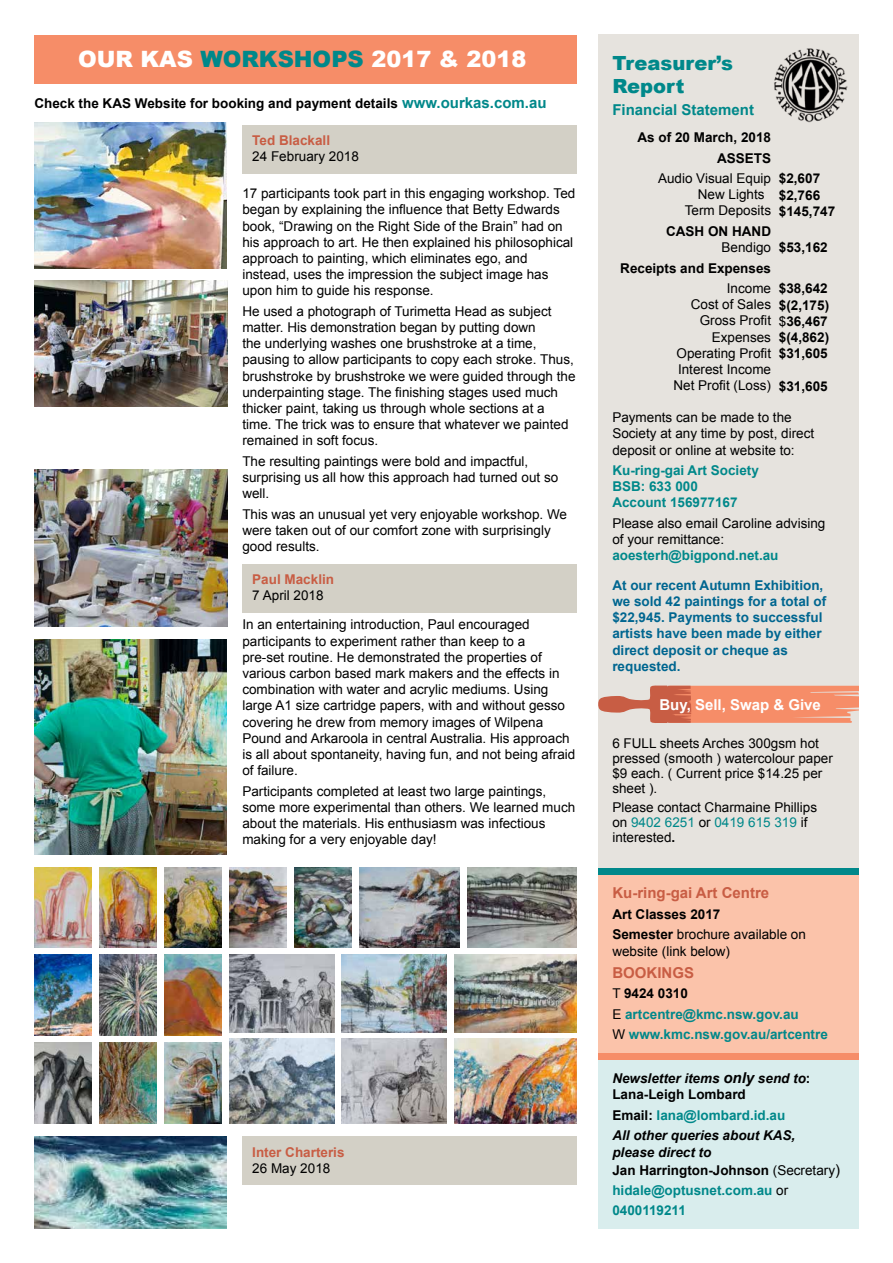
<style>
.page{position:relative;width:893px;height:1263px;background:#fff}
.page>*{position:absolute;margin:0;border:0;box-sizing:border-box;transform-origin:0 0}
.t1{font:900 22.5px "Arial";color:#fff}
.t2{font:900 19.5px/23.4px "Arial";color:#00888a}
.t3{font:700 15px "Arial";color:#c85d44}
.t4{font:700 15px "Arial";color:#00888a}
.t5{font:700 15px "Arial";color:#fff}
.t6{font:13.5px/16.2px "Arial";color:#000}
.t7{font:700 13.5px/16.2px "Arial";color:#000}
.t8{font:700 13.5px/20.4px "Arial";color:#00888a}
.t9{font:700 13.5px/16.2px "Arial";color:#006690}
.t10{font:italic 700 13.5px/16.2px "Arial";color:#000}
.t11{font:700 13.5px "Arial";color:#c85d44}
.s1{color:#00888a}
.s2{font-size:15px;color:#00888a}
.s3{font-weight:400}
.s4{font-weight:700}
.s5{font-weight:400;color:#000}
.s6{color:#000}
.s7{font-size:15px}
.s8{font-style:normal}
.s9{font-style:normal;color:#00888a}
.s10{font-style:italic}
.s11{font-weight:400;font-size:15px}
</style>
<div class="page">
<div style="left:598px;top:34px;width:261px;height:1195px;background:#e6e3de"></div>
<div style="left:598px;top:872px;width:261px;height:185px;background:#fbc3aa"></div>
<div style="left:598px;top:868px;width:261px;height:6px;background:#00888a"></div>
<div style="left:598px;top:1057px;width:261px;height:172px;background:#d9eded"></div>
<div style="left:598px;top:1054px;width:261px;height:6px;background:#f68d68"></div>
<div style="left:34px;top:35px;width:543px;height:48px;background:#f68d68"></div>
<img style="left:774px;top:48px;width:73px;height:74px">
<div style="left:242px;top:125px;width:335px;height:48px;background:#d3d0c6"></div>
<img style="left:34px;top:122px;width:192px;height:146px">
<div style="left:242px;top:1136px;width:335px;height:49px;background:#d3d0c6"></div>
<img style="left:34px;top:1136px;width:192px;height:93px">
<img style="left:34px;top:281px;width:194px;height:125px">
<img style="left:34px;top:470px;width:194px;height:157px">
<div style="left:242px;top:564px;width:335px;height:49px;background:#d3d0c6"></div>
<img style="left:34px;top:639px;width:192px;height:216px">
<img style="left:34px;top:867px;width:57px;height:81px">
<img style="left:99px;top:867px;width:57px;height:81px">
<img style="left:164px;top:867px;width:57px;height:81px">
<img style="left:34px;top:955px;width:57px;height:80px">
<img style="left:99px;top:955px;width:57px;height:80px">
<img style="left:164px;top:955px;width:57px;height:80px">
<img style="left:359px;top:867px;width:101px;height:81px">
<img style="left:455px;top:1039px;width:122px;height:84px">
<img style="left:229px;top:1039px;width:105px;height:84px">
<img style="left:229px;top:955px;width:105px;height:77px">
<img style="left:341px;top:1039px;width:105px;height:84px">
<img style="left:341px;top:955px;width:105px;height:77px">
<img style="left:455px;top:955px;width:122px;height:77px">
<img style="left:468px;top:867px;width:109px;height:81px">
<img style="left:34px;top:1042px;width:57px;height:81px">
<img style="left:99px;top:1042px;width:57px;height:81px">
<img style="left:164px;top:1042px;width:57px;height:81px">
<img style="left:229px;top:867px;width:57px;height:81px">
<img style="left:294px;top:867px;width:57px;height:81px">
<svg style="left:598px;top:685px;width:261px;height:38px;background:#e99275"></svg>
<h1 class="t1" style="left:78px;top:43px;width:450px">OUR KAS <span class="s1">WORKSHOPS</span> 2017 &amp; 2018</h1>
<p class="t7" style="left:34px;top:96px;width:514px">Check the KAS Website for booking and payment details <span class="s2">www.ourkas.com.au</span></p>
<p class="t11" style="left:252px;top:131px;width:79px">Ted Blackall</p>
<p class="t6" style="left:252px;top:148px;width:108px">24 February 2018</p>
<p class="t6" style="left:242px;top:185px;width:334px">17 participants took part in this engaging workshop. Ted began by explaining the influence that Betty Edwards book, “Drawing on the Right Side of the Brain” had on his approach to art. He then explained his philosophical approach to painting, which eliminates ego, and instead, uses the impression the subject image has upon him to guide his response.</p>
<p class="t6" style="left:242px;top:303px;width:335px">He used a photograph of Turimetta Head as subject matter. His demonstration began by putting down<br>the underlying washes one brushstroke at a time, pausing to allow participants to copy each stroke. Thus, brushstroke by brushstroke we were guided through the underpainting stage. The finishing stages used much thicker paint, taking us through whole sections at a time. The trick was to ensure that whatever we painted remained in soft focus.</p>
<p class="t6" style="left:242px;top:453px;width:317px">The resulting paintings were bold and impactful, surprising us all how this approach had turned out so well.</p>
<p class="t6" style="left:242px;top:506px;width:326px">This was an unusual yet very enjoyable workshop. We were taken out of our comfort zone with surprisingly good results.</p>
<p class="t11" style="left:252px;top:570px;width:83px">Paul Macklin</p>
<p class="t6" style="left:242px;top:581px;width:289px;line-height:29.1px;text-indent:10px">7 April 2018<br>In an entertaining introduction, Paul encouraged</p>
<p class="t6" style="left:242px;top:633px;width:334px">participants to experiment rather than keep to a<br>pre-set routine. He demonstrated the properties of various carbon based mark makers and the effects in combination with water and acrylic mediums. Using large A1 size cartridge papers, with and without gesso covering he drew from memory images of Wilpena Pound and Arkaroola in central Australia. His approach is all about spontaneity, having fun, and not being afraid of failure.</p>
<p class="t6" style="left:242px;top:783px;width:334px">Participants completed at least two large paintings, some more experimental than others. We learned much about the materials. His enthusiasm was infectious making for a very enjoyable day!</p>
<p class="t11" style="left:252px;top:1143px;width:94px">Inter Charteris</p>
<p class="t6" style="left:252px;top:1161px;width:80px">26 May 2018</p>
<h2 class="t2" style="left:612px;top:50px;width:122px">Treasurer’s<br>Report</h2>
<p class="t4" style="left:612px;top:100px;width:143px">Financial Statement</p>
<p class="t7" style="left:637px;top:128px;width:135px;line-height:20.4px;text-align:right">As of 20 March, 2018<br>ASSETS</p>
<p class="t6" style="left:658px;top:170px;width:115px">Audio Visual Equip</p>
<p class="t6" style="left:698px;top:187px;width:68px">New Lights</p>
<p class="t6" style="left:685px;top:203px;width:88px">Term Deposits</p>
<p class="t7" style="left:666px;top:224px;width:106px">CASH ON HAND</p>
<p class="t6" style="left:721px;top:239px;width:51px">Bendigo</p>
<p class="t7" style="left:620px;top:260px;width:152px">Receipts and Expenses</p>
<p class="t6" style="left:673px;top:280px;width:99px;text-align:right">Income<br>Cost of Sales<br>Gross Profit<br>Expenses<br>Operating Profit<br>Interest Income<br>Net Profit (Loss)</p>
<p class="t7" style="left:779px;top:171px;width:58px">$2,607 $2,766 $145,747</p>
<p class="t7" style="left:779px;top:240px;width:50px">$53,162</p>
<p class="t7" style="left:779px;top:281px;width:52px;text-align:justify">$38,642 $(2,175) <span class="s3">$</span>36,467 $(4,862) $31,605</p>
<p class="t7" style="left:779px;top:378px;width:50px">$31,605</p>
<p class="t6" style="left:612px;top:409px;width:203px">Payments can be made to the<br>Society at any time by post, direct deposit or online at website to:</p>
<p class="t8" style="left:612px;top:463px;width:148px;line-height:16.2px">Ku-ring-gai Art Society<br>BSB: 633 000<br>Account 156977167</p>
<p class="t6" style="left:612px;top:515px;width:215px">Please also email Caroline advising of your remittance:</p>
<p class="t8" style="left:612px;top:546px;width:168px">aoesterh@bigpond.net.au</p>
<p class="t9" style="left:612px;top:577px;width:215px">At our recent Autumn Exhibition, we sold 42 paintings for a total of $22,945. Payments to successful artists have been made by either direct deposit or cheque as requested.</p>
<p class="t5" style="left:659px;top:695px;width:163px">Buy, Sell, Swap &amp; Give</p>
<p class="t6" style="left:612px;top:735px;width:222px;line-height:15px">6 FULL sheets Arches 300gsm hot pressed (smooth ) watercolour paper $9 each. ( Current price $14.25 per sheet ).</p>
<p class="t6" style="left:612px;top:800px;width:206px;line-height:15px">Please contact Charmaine Phillips on <span class="s1">9402 6251</span> or <span class="s1">0419 615 319</span> if interested<span class="s4">.</span></p>
<p class="t3" style="left:612px;top:883px;width:158px">Ku-ring-gai Art Centre</p>
<p class="t7" style="left:612px;top:904px;width:195px;line-height:20.4px">Art Classes 2017<br>Semester <span class="s3">brochure available on</span></p>
<p class="t6" style="left:612px;top:943px;width:119px">website (link below)</p>
<p class="t3" style="left:612px;top:963px;width:83px">BOOKINGS</p>
<p class="t8" style="left:612px;top:984px;width:217px"><span class="s5">T</span> <span class="s6">9424 0310<br></span><span class="s5">E</span> artcentre@kmc.nsw.gov.au<br><span class="s5">W</span> www.kmc.nsw.gov.au/artcentre</p>
<p class="t10" style="left:612px;top:1071px;width:200px">Newsletter items <span class="s7">only</span> send to<span class="s8">:<br>Lana-Leigh Lombard</span></p>
<p class="t10" style="left:612px;top:1105px;width:185px;line-height:20.4px"><span class="s8">Email:</span> <span class="s9">lana@lombard.id.au<br></span>All other queries about KAS,</p>
<p class="t7" style="left:612px;top:1143px;width:229px;line-height:18px"><span class="s10">please direct to<br></span>Jan Harrington-Johnson <span class="s3">(Secretary</span><span class="s11">)</span></p>
<p class="t8" style="left:612px;top:1180px;width:177px">hidale@optusnet.com.au <span class="s5">or<br></span>0400119211</p>
</div>
